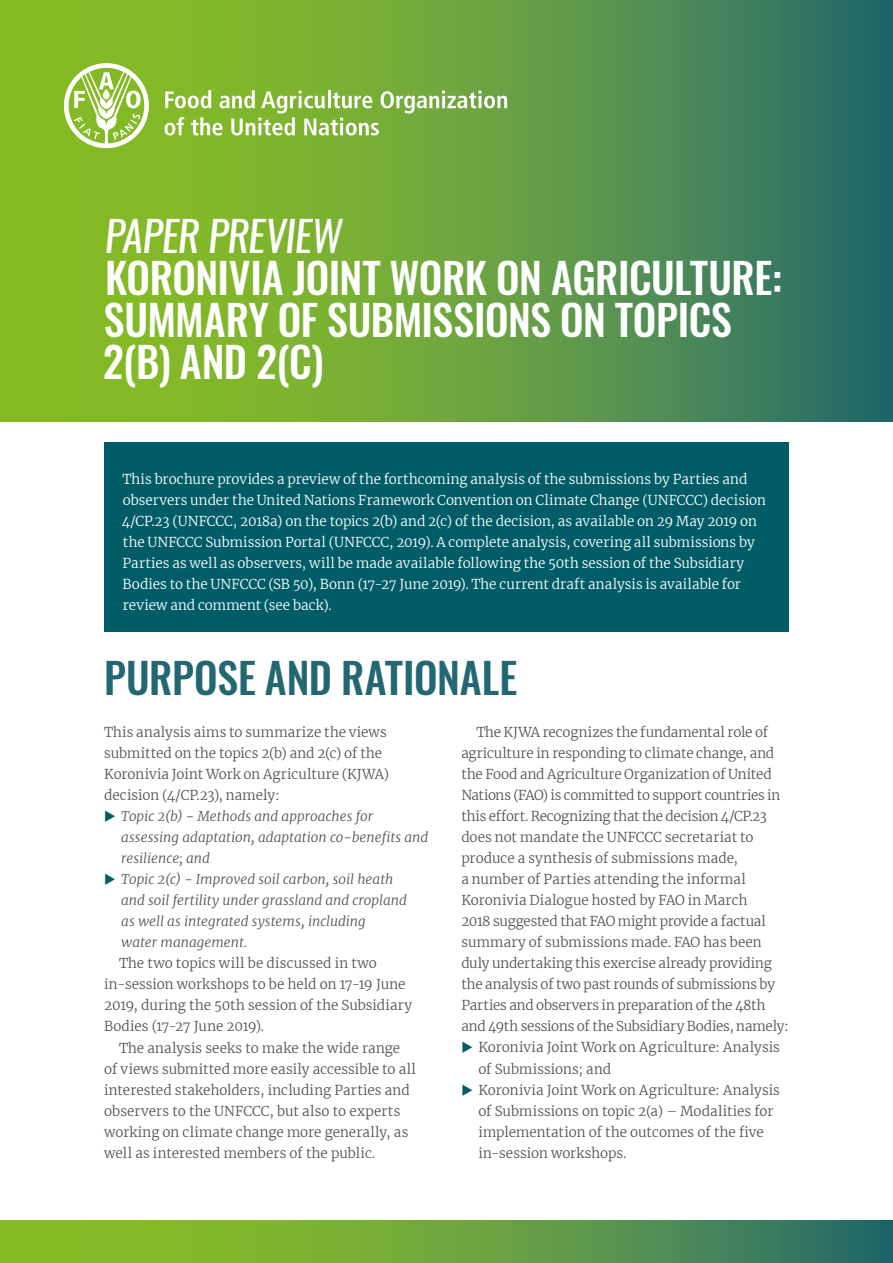
<style>
.page{position:relative;width:893px;height:1263px;background:#fff}
.page>*{position:absolute;margin:0;border:0;box-sizing:border-box;transform-origin:0 0}
.t1{font:500 42px/42.2px "Oswald";letter-spacing:-.015em;color:#fff}
.t2{font:500 42px "Oswald";color:#226772}
.t3{font:italic 42px "Oswald";letter-spacing:-.02em;color:#fff}
.t4{font:300 13.5px/21px "Merriweather";color:#555454}
.t5{font:300 13.5px/21px "Merriweather";color:#fff}
.t6{font:italic 300 13.5px/21px "Merriweather";color:#555454}
.t7{font:300 13.5px "Merriweather";letter-spacing:-.02em;color:#555454}
.t8{font:300 13.5px "Merriweather";letter-spacing:-.025em;color:#555454}
</style>
<div class="page">
<svg style="left:435px;top:1220px;width:23px;height:1px"></svg>
<svg style="left:0;top:0;width:893px;height:421px;background:#639d42"></svg>
<svg style="left:0;top:1221px;width:893px;height:42px;background:#659e41"></svg>
<svg style="left:164px;top:90px;width:343px;height:46px"></svg>
<svg style="left:64px;top:63px;width:85px;height:85px"></svg>
<div style="left:104px;top:442px;width:685px;height:189px;background:#005c66"></div>
<h1 class="t3" style="left:105px;top:206px;width:239px">PAPER PREVIEW</h1>
<h1 class="t1" style="left:103px;top:257px;width:681px">KORONIVIA JOINT WORK ON AGRICULTURE:<br>SUMMARY OF SUBMISSIONS ON TOPICS<br>2(B) AND 2(C)</h1>
<p class="t5" style="left:122px;top:468px;width:646px">This brochure provides a preview of the forthcoming analysis of the submissions by Parties and observers under the United Nations Framework Convention on Climate Change (UNFCCC) decision 4/CP.23 (UNFCCC, 2018a) on the topics 2(b) and 2(c) of the decision, as available on 29 May 2019 on the UNFCCC Submission Portal (UNFCCC, 2019). A complete analysis, covering all submissions by Parties as well as observers, will be made available following the 50th session of the Subsidiary Bodies to the UNFCCC (SB 50), Bonn (17-27 June 2019). The current draft analysis is available for review and comment (see back).</p>
<h1 class="t2" style="left:104px;top:648px;width:415px">PURPOSE AND RATIONALE</h1>
<p class="t4" style="left:104px;top:721px;width:287px">This analysis aims to summarize the views submitted on the topics 2(b) and 2(c) of the Koronivia Joint Work on Agriculture (KJWA) decision (4/CP.23), namely:</p>
<p class="t6" style="left:121px;top:805px;width:309px">Topic 2(b) - Methods and approaches for assessing adaptation, adaptation co-benefits and resilience; and<br>Topic 2(c) - Improved soil carbon, soil heath<br>and soil fertility under grassland and cropland<br>as well as integrated systems, including<br>water management.</p>
<p class="t4" style="left:104px;top:952px;width:310px;text-indent:15px">The two topics will be discussed in two in-session workshops to be held on 17-19 June 2019, during the 50th session of the Subsidiary Bodies (17-27 June 2019).</p>
<p class="t4" style="left:104px;top:1037px;width:313px;text-indent:15px">The analysis seeks to make the wide range of views submitted more easily accessible to all interested stakeholders, including Parties and observers to the UNFCCC, but also to experts working on climate change more generally, as well as interested members of the public.</p>
<p class="t4" style="left:476px;top:721px;width:293px">The KJWA recognizes the fundamental role of</p>
<p class="t4" style="left:461px;top:742px;width:314px">agriculture in responding to climate change, and</p>
<p class="t4" style="left:461px;top:763px;width:312px">the Food and Agriculture Organization of United</p>
<p class="t8" style="left:461px;top:786px;width:320px">Nations (FAO) is committed to support countries in</p>
<p class="t4" style="left:461px;top:805px;width:307px">this effort. Recognizing that the decision 4/CP.23</p>
<p class="t4" style="left:461px;top:826px;width:294px">does not mandate the UNFCCC secretariat to</p>
<p class="t4" style="left:461px;top:847px;width:278px">produce a synthesis of submissions made,</p>
<p class="t4" style="left:461px;top:868px;width:286px">a number of Parties attending the informal</p>
<p class="t4" style="left:461px;top:889px;width:288px">Koronivia Dialogue hosted by FAO in March</p>
<p class="t7" style="left:461px;top:912px;width:306px">2018 suggested that FAO might provide a factual</p>
<p class="t4" style="left:461px;top:931px;width:302px">summary of submissions made. FAO has been</p>
<p class="t4" style="left:461px;top:952px;width:312px">duly undertaking this exercise already providing</p>
<p class="t7" style="left:461px;top:975px;width:315px">the analysis of two past rounds of submissions by</p>
<p class="t4" style="left:461px;top:994px;width:306px">Parties and observers in preparation of the 48th</p>
<p class="t4" style="left:461px;top:1016px;width:329px">and 49th sessions of the Subsidiary Bodies, namely:</p>
<p class="t4" style="left:478px;top:1037px;width:303px">Koronivia Joint Work on Agriculture: Analysis</p>
<p class="t4" style="left:478px;top:1058px;width:134px">of Submissions; and</p>
<p class="t4" style="left:478px;top:1079px;width:303px">Koronivia Joint Work on Agriculture: Analysis</p>
<p class="t4" style="left:478px;top:1100px;width:297px">of Submissions on topic 2(a) – Modalities for</p>
<p class="t4" style="left:478px;top:1121px;width:287px">implementation of the outcomes of the five</p>
<p class="t4" style="left:478px;top:1142px;width:150px">in-session workshops.</p>
</div>
